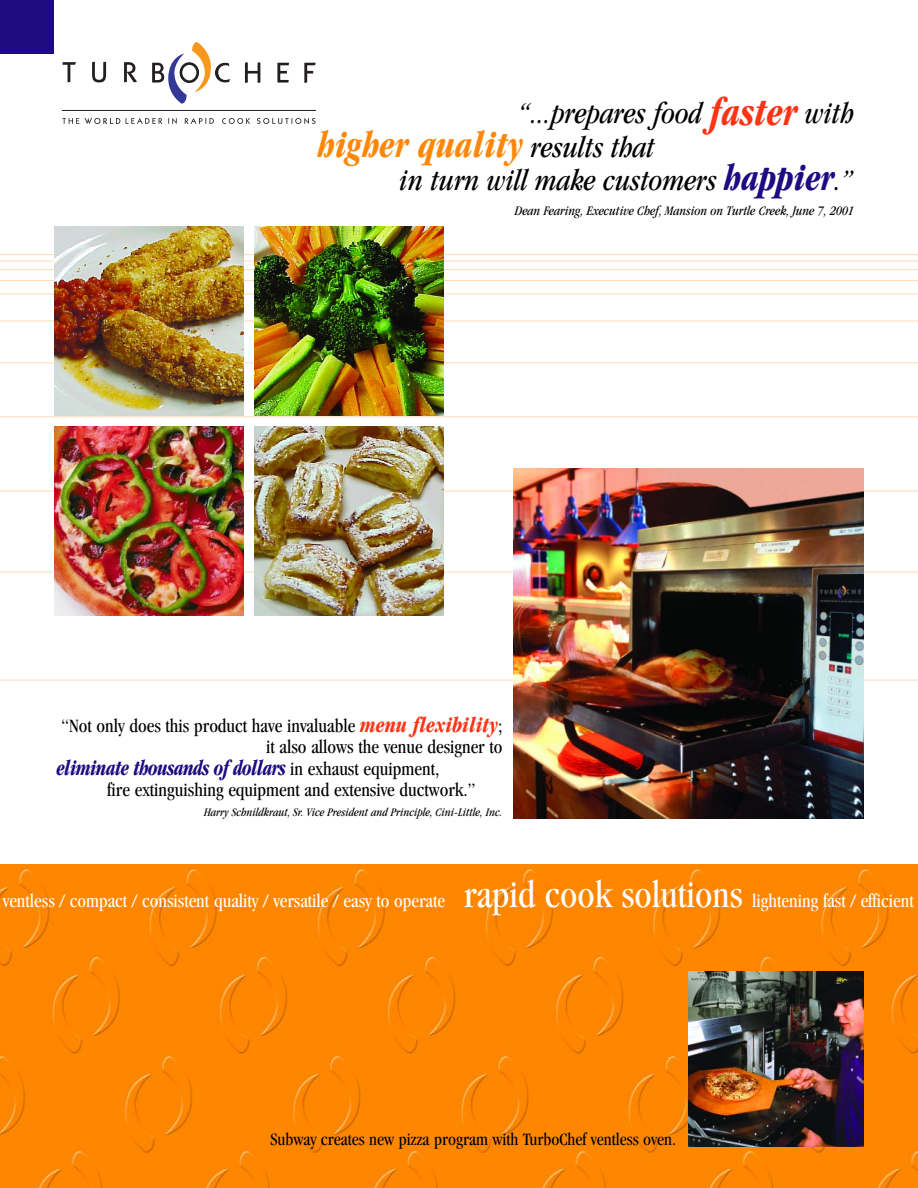
<style>
.page{position:relative;width:918px;height:1188px;background:#fff}
.page>*{position:absolute;margin:0;border:0;box-sizing:border-box;transform-origin:0 0}
.t1{font:italic 700 condensed 38.85px "Garamond";color:#ff8707;scale:.9 1}
.t2{font:italic condensed 30.45px "Garamond";color:#000}
.t3{font:italic 700 condensed 22.5px "Garamond";letter-spacing:-.03em;color:#1f0b81;scale:.85 1}
.t4{font:condensed 19.5px/21.3px "Garamond";color:#000;text-align:right}
.t5{font:condensed 19.5px "Garamond";color:#fff}
.t6{font:condensed 18px "Garamond";color:#000}
.t7{font:italic condensed 13.5px "Garamond";color:#000}
.t8{font:italic condensed 12px "Garamond";color:#000}
.s1{font-weight:700;font-size:40.95px;color:#fe3316}
.s2{font-weight:400;font-size:30.45px;color:#000}
.s3{font-weight:700;font-size:38.85px;color:#1f0b81}
.s4{font-weight:700;font-style:italic;font-size:22.5px;color:#fe3316}
.s5{font-weight:400;font-style:normal;font-size:19.5px;color:#000}
.s6{font-size:39px}
</style>
<div class="page">
<hr style="left:0;top:254px;width:918px;height:1px;background:#ffdbb5">
<hr style="left:0;top:261px;width:918px;height:1px;background:#ffdbb5">
<hr style="left:0;top:269px;width:918px;height:1px;background:#ffdbb5">
<hr style="left:0;top:280px;width:918px;height:1px;background:#ffdbb5">
<hr style="left:0;top:294px;width:918px;height:1px;background:#ffdbb5">
<hr style="left:0;top:321px;width:918px;height:1px;background:#ffdbb5">
<hr style="left:0;top:362px;width:918px;height:1px;background:#ffdbb5">
<hr style="left:0;top:416px;width:918px;height:1px;background:#ffdbb5">
<hr style="left:0;top:491px;width:918px;height:1px;background:#ffdbb5">
<hr style="left:0;top:572px;width:918px;height:1px;background:#ffdbb5">
<hr style="left:0;top:680px;width:918px;height:1px;background:#ffdbb5">
<div style="left:0;top:864px;width:918px;height:324px;background:#ff8700"></div>
<svg style="left:62px;top:62px;width:14px;height:20px"></svg>
<svg style="left:92px;top:62px;width:14px;height:20px"></svg>
<svg style="left:124px;top:62px;width:13px;height:20px"></svg>
<svg style="left:245px;top:62px;width:15px;height:21px"></svg>
<svg style="left:277px;top:63px;width:12px;height:20px"></svg>
<svg style="left:304px;top:63px;width:12px;height:20px"></svg>
<svg style="left:152px;top:42px;width:78px;height:62px"></svg>
<hr style="left:62px;top:110px;width:254px;height:1px;background:#231f20">
<svg style="left:62px;top:118px;width:58px;height:6px"></svg>
<svg style="left:126px;top:118px;width:36px;height:6px"></svg>
<svg style="left:168px;top:118px;width:9px;height:6px"></svg>
<svg style="left:185px;top:118px;width:29px;height:6px"></svg>
<svg style="left:222px;top:118px;width:28px;height:6px"></svg>
<svg style="left:257px;top:118px;width:59px;height:6px"></svg>
<img style="left:55px;top:226px;width:189px;height:190px">
<img style="left:255px;top:226px;width:189px;height:190px">
<img style="left:55px;top:426px;width:189px;height:189px">
<img style="left:255px;top:426px;width:189px;height:189px">
<img style="left:514px;top:469px;width:350px;height:350px">
<div style="left:0;top:0;width:54px;height:54px;background:#1f0b81"></div>
<img style="left:689px;top:972px;width:175px;height:175px">
<h2 class="t2" style="left:519px;top:101px;width:337px">“...prepares food <span class="s1">faster</span> with</h2>
<h1 class="t1" style="left:318px;top:129px;width:376px">higher quality <span class="s2">results that</span></h1>
<h2 class="t2" style="left:399px;top:168px;width:455px">in turn will make customers <span class="s3">happier</span>.”</h2>
<p class="t7" style="left:515px;top:205px;width:341px">Dean Fearing, Executive Chef, Mansion on Turtle Creek, June 7, 2001</p>
<p class="t4" style="left:61px;top:717px;width:443px">“Not only does this product have invaluable <span class="s4">menu flexibility</span>; it also allows the venue designer to</p>
<p class="t3" style="left:56px;top:759px;width:452px">eliminate thousands of dollars <span class="s5">in exhaust equipment,</span></p>
<p class="t4" style="left:107px;top:781px;width:370px">fire extinguishing equipment and extensive ductwork.”</p>
<p class="t8" style="left:204px;top:807px;width:300px">Harry Schnildkraut, Sr. Vice President and Principle, Cini-Little, Inc.</p>
<p class="t5" style="left:3px;top:893px;width:912px">ventless / compact / consistent quality / versatile / easy to operate <span class="s6">rapid cook solutions</span> lightening fast / efficient</p>
<p class="t6" style="left:271px;top:1132px;width:407px">Subway creates new pizza program with TurboChef ventless oven.</p>
</div>
